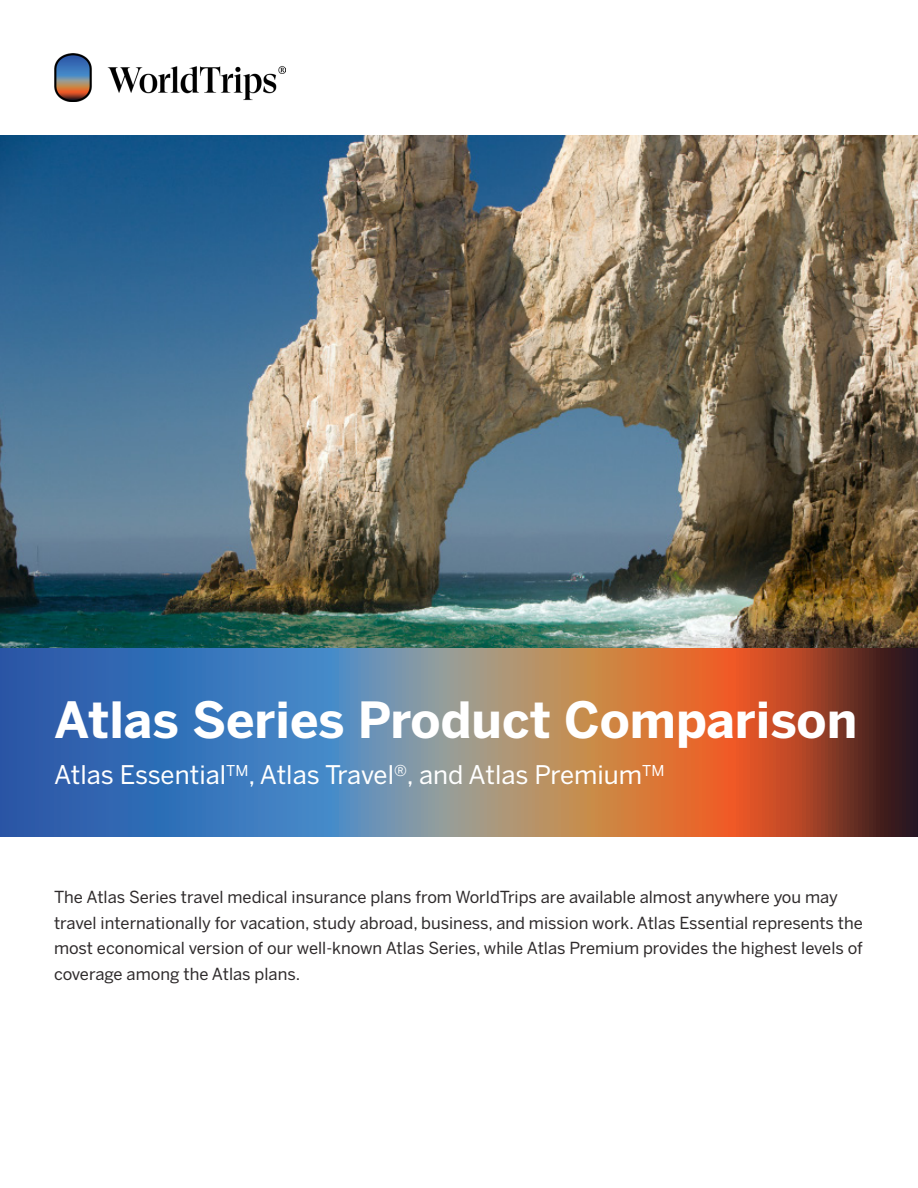
<style>
.page{position:relative;width:918px;height:1188px;background:#fff}
.page>*{position:absolute;margin:0;border:0;box-sizing:border-box;transform-origin:0 0}
.Title_Pamplet_28_32{font:700 49.5px "Benton Sans";color:#fff}
.Paragraph{font:25.5px "Benton Sans";color:#fff}
.t1{font:16.5px/25.5px "Benton Sans";color:#231f20}
</style>
<div class="page">
<img style="left:0;top:135px;width:918px;height:513px">
<svg style="left:0;top:648px;width:918px;height:189px;background:#7b6f79"></svg>
<img style="left:55px;top:54px;width:230px;height:48px">
<p class="Title_Pamplet_28_32" style="left:54px;top:690px;width:805px">Atlas Series Product Comparison</p>
<p class="Paragraph" style="left:54px;top:760px;width:612px">Atlas Essential<sup>TM</sup>, Atlas Travel<sup>®</sup>, and Atlas Premium<sup>TM</sup></p>
<p class="t1" style="left:54px;top:884px;width:810px">The Atlas Series travel medical insurance plans from WorldTrips are available almost anywhere you may travel internationally for vacation, study abroad, business, and mission work. Atlas Essential represents the most economical version of our well-known Atlas Series, while Atlas Premium provides the highest levels of coverage among the Atlas plans.</p>
</div>
